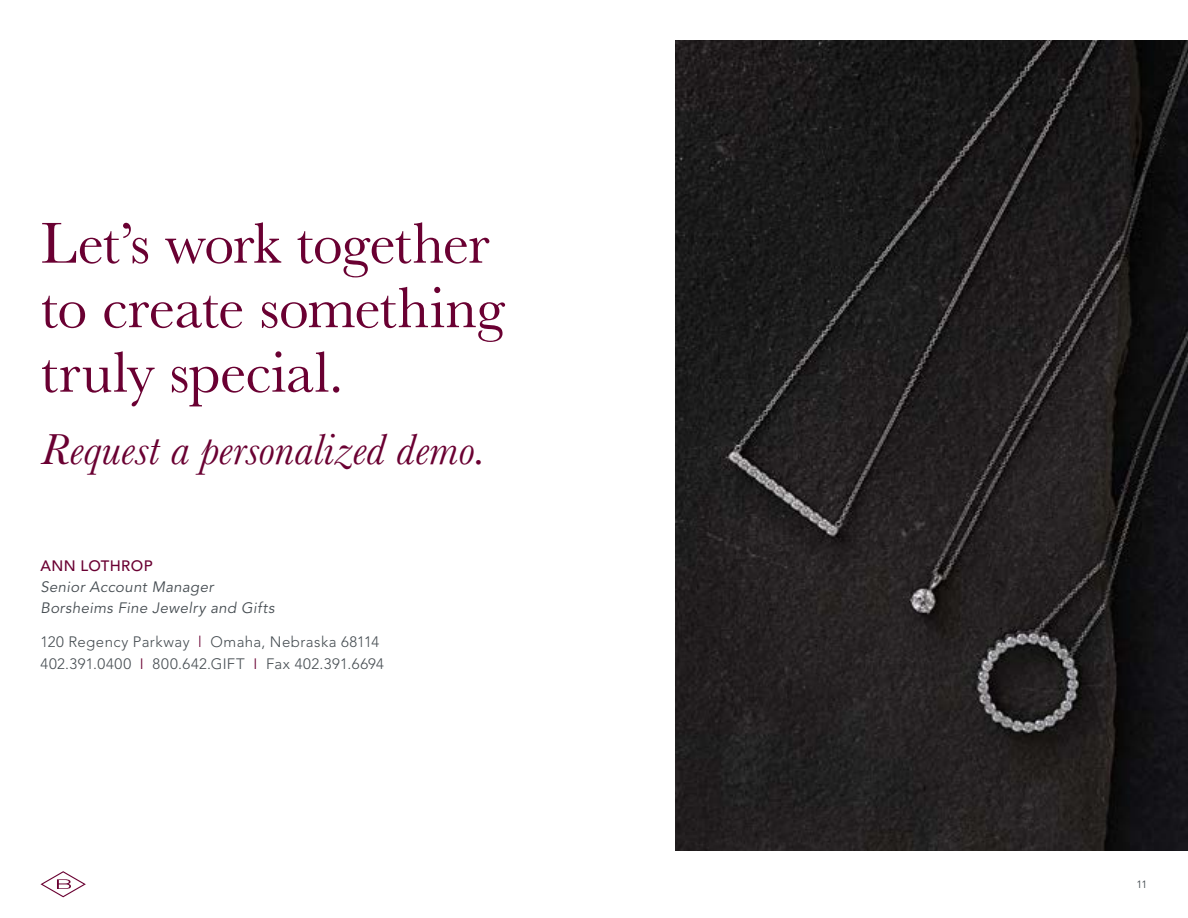
<style>
.page{position:relative;width:1188px;height:918px;background:#fff}
.page>*{position:absolute;margin:0;border:0;box-sizing:border-box;transform-origin:0 0}
.t1{font:60px/64.5px "Baskerville MT Std";letter-spacing:-.01em;color:#6a0032}
.t2{font:italic 45px "Baskerville MT Std";letter-spacing:-.005em;color:#6a0032}
.t3{font:300 15px/22.5px "Avenir LT Std";letter-spacing:.03em;color:#464d52}
.t4{font:italic 15px/21px "Avenir LT Std";letter-spacing:.025em;color:#464d52}
.t5{font:500 15px "Avenir LT Std";letter-spacing:.025em;color:#6a0032}
.t6{font:10.5px "Avenir LT Std";color:#464d52}
.s1{color:#6a0032}
</style>
<div class="page">
<svg style="left:40px;top:871px;width:46px;height:26px"></svg>
<img style="left:675px;top:40px;width:513px;height:810px">
<h1 class="t1" style="left:40px;top:211px;width:466px">Let’s work together to create something truly special.</h1>
<h2 class="t2" style="left:40px;top:423px;width:445px">Request a personalized demo.</h2>
<p class="t5" style="left:40px;top:557px;width:114px">ANN LOTHROP</p>
<p class="t4" style="left:40px;top:576px;width:236px">Senior Account Manager<br>Borsheims Fine Jewelry and Gifts</p>
<p class="t3" style="left:40px;top:630px;width:345px">120 Regency Parkway <span class="s1">l</span> Omaha, Nebraska 68114<br>402.391.0400 <span class="s1">I</span> 800.642.GIFT <span class="s1">I</span> Fax 402.391.6694</p>
<p class="t6" style="left:1136px;top:878px;width:13px">11</p>
</div>
